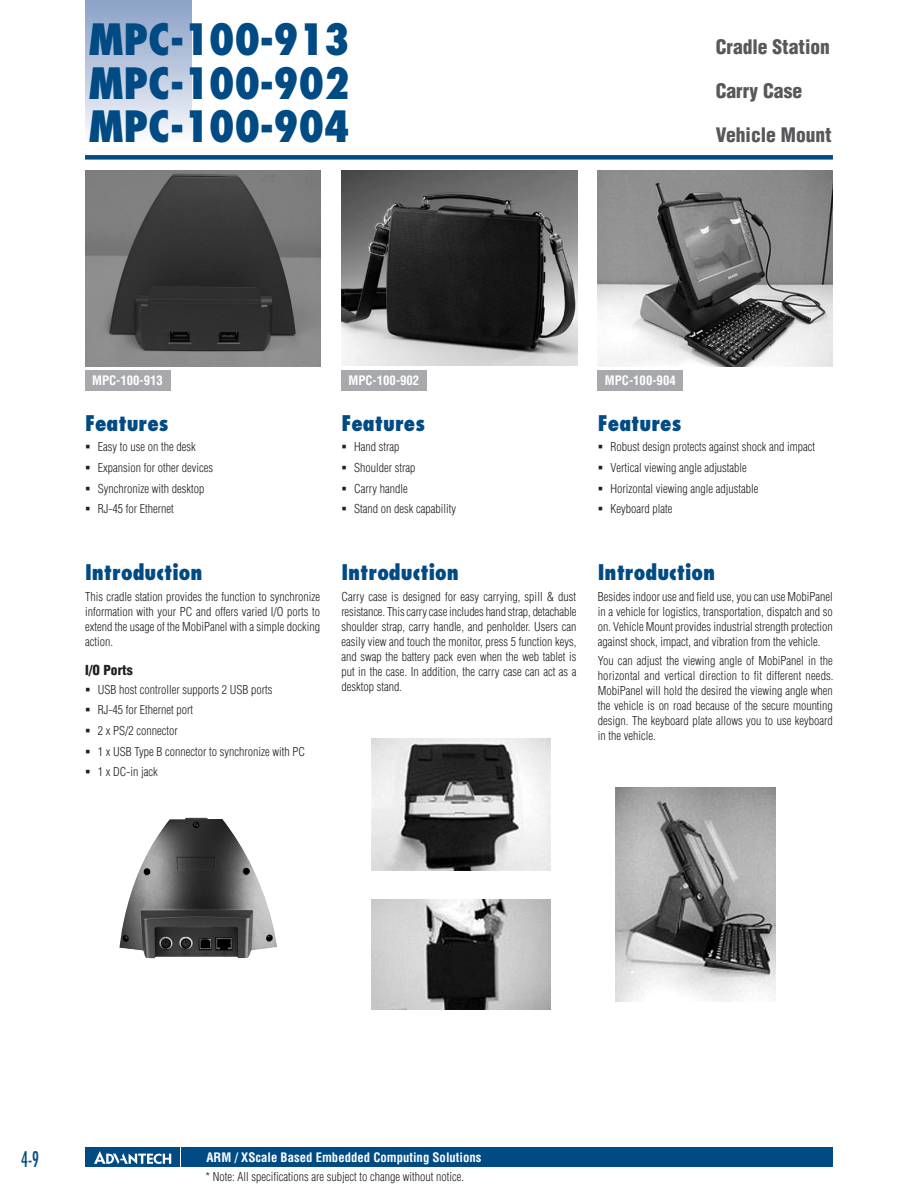
<style>
.page{position:relative;width:918px;height:1188px;background:#fff}
.page>*{position:absolute;margin:0;border:0;box-sizing:border-box;transform-origin:0 0}
.DS_Model_Name_3P{font:800 condensed 42px "Futura";color:#004b84}
.DS_Paragraph_Header{font:800 condensed 21px "Futura";color:#004b84}
.DS_Page_Number{font:condensed 21px "Futura";color:#004b84;scale:.8 1}
.DS_Headline-3P{font:900 condensed 19.5px "Helvetica";color:#57585a}
.DS_Paragraph_Subheader{font:900 condensed 13.5px "Helvetica";color:#231f20}
.DS_www{font:700 condensed 12.75px "Helvetica";color:#fff}
.DS_Footer{font:700 condensed 12.75px "Helvetica";color:#fff}
.DS_Body_Text{font:300 condensed 12px/15px "Helvetica";color:#231f20;text-align:justify}
.DS_Feature{font:300 condensed 12px "Helvetica";color:#231f20}
.DS_Table{font:300 condensed 12px "Helvetica";color:#231f20}
</style>
<div class="page">
<div style="left:182px;top:1147px;width:651px;height:20px;background:#004b84"></div>
<div style="left:85px;top:1147px;width:95px;height:20px;background:#004b84"></div>
<svg style="left:94px;top:1151px;width:77px;height:13px"></svg>
<div style="left:85px;top:155px;width:748px;height:5px;background:#004b84"></div>
<div style="left:85px;top:0;width:106px;height:143px;background:linear-gradient(to bottom,#879fc5,#fafafd)"></div>
<img style="left:85px;top:170px;width:235px;height:196px">
<img style="left:120px;top:818px;width:157px;height:140px">
<img style="left:341px;top:170px;width:237px;height:196px">
<img style="left:372px;top:739px;width:178px;height:131px">
<img style="left:372px;top:899px;width:178px;height:111px">
<img style="left:598px;top:170px;width:234px;height:196px">
<img style="left:616px;top:788px;width:159px;height:214px">
<div style="left:85px;top:370px;width:85px;height:21px;background:#a8a9ad"></div>
<div style="left:341px;top:370px;width:85px;height:21px;background:#a8a9ad"></div>
<div style="left:598px;top:370px;width:85px;height:21px;background:#a8a9ad"></div>
<p class="DS_Model_Name_3P" style="left:89px;top:12px;width:262px">MPC-100-913</p>
<p class="DS_Model_Name_3P" style="left:89px;top:56px;width:262px">MPC-100-902</p>
<p class="DS_Model_Name_3P" style="left:89px;top:99px;width:262px">MPC-100-904</p>
<p class="DS_Headline-3P" style="left:716px;top:34px;width:116px">Cradle Station</p>
<p class="DS_Headline-3P" style="left:716px;top:79px;width:88px">Carry Case</p>
<p class="DS_Headline-3P" style="left:716px;top:123px;width:118px">Vehicle Mount</p>
<p class="DS_Footer" style="left:92px;top:373px;width:72px">MPC-100-913</p>
<p class="DS_Footer" style="left:349px;top:373px;width:72px">MPC-100-902</p>
<p class="DS_Footer" style="left:605px;top:373px;width:72px">MPC-100-904</p>
<p class="DS_Paragraph_Header" style="left:85px;top:410px;width:85px">Features</p>
<p class="DS_Feature" style="left:85px;top:440px;width:112px">▪ Easy to use on the desk</p>
<p class="DS_Feature" style="left:85px;top:461px;width:130px">▪ Expansion for other devices</p>
<p class="DS_Feature" style="left:85px;top:481px;width:121px">▪ Synchronize with desktop</p>
<p class="DS_Feature" style="left:85px;top:502px;width:90px">▪ RJ-45 for Ethernet</p>
<p class="DS_Paragraph_Header" style="left:85px;top:558px;width:119px">Introduction</p>
<p class="DS_Body_Text" style="left:85px;top:589px;width:237px">This cradle station provides the function to synchronize information with your PC and offers varied I/O ports to extend the usage of the MobiPanel with a simple docking action.</p>
<p class="DS_Paragraph_Subheader" style="left:85px;top:662px;width:49px">I/O Ports</p>
<p class="DS_Feature" style="left:85px;top:683px;width:189px">▪ USB host controller supports 2 USB ports</p>
<p class="DS_Feature" style="left:85px;top:703px;width:110px">▪ RJ-45 for Ethernet port</p>
<p class="DS_Feature" style="left:85px;top:724px;width:94px">▪ 2 x PS/2 connector</p>
<p class="DS_Feature" style="left:85px;top:744px;width:222px">▪ 1 x USB Type B connector to synchronize with PC</p>
<p class="DS_Feature" style="left:85px;top:765px;width:74px">▪ 1 x DC-in jack</p>
<p class="DS_Paragraph_Header" style="left:341px;top:410px;width:85px">Features</p>
<p class="DS_Feature" style="left:341px;top:440px;width:60px">▪ Hand strap</p>
<p class="DS_Feature" style="left:341px;top:461px;width:76px">▪ Shoulder strap</p>
<p class="DS_Feature" style="left:341px;top:481px;width:68px">▪ Carry handle</p>
<p class="DS_Feature" style="left:341px;top:502px;width:116px">▪ Stand on desk capability</p>
<p class="DS_Paragraph_Header" style="left:341px;top:558px;width:119px">Introduction</p>
<p class="DS_Body_Text" style="left:341px;top:589px;width:237px">Carry case is designed for easy carrying, spill &amp; dust resistance. This carry case includes hand strap, detachable shoulder strap, carry handle, and penholder. Users can easily view and touch the monitor, press 5 function keys, and swap the battery pack even when the web tablet is put in the case. In addition, the carry case can act as a desktop stand.</p>
<p class="DS_Paragraph_Header" style="left:598px;top:410px;width:85px">Features</p>
<p class="DS_Feature" style="left:598px;top:440px;width:219px">▪ Robust design protects against shock and impact</p>
<p class="DS_Feature" style="left:598px;top:461px;width:151px">▪ Vertical viewing angle adjustable</p>
<p class="DS_Feature" style="left:598px;top:481px;width:162px">▪ Horizontal viewing angle adjustable</p>
<p class="DS_Feature" style="left:598px;top:502px;width:76px">▪ Keyboard plate</p>
<p class="DS_Paragraph_Header" style="left:598px;top:558px;width:119px">Introduction</p>
<p class="DS_Body_Text" style="left:598px;top:589px;width:237px">Besides indoor use and field use, you can use MobiPanel in a vehicle for logistics, transportation, dispatch and so on. Vehicle Mount provides industrial strength protection against shock, impact, and vibration from the vehicle.</p>
<p class="DS_Body_Text" style="left:598px;top:653px;width:237px">You can adjust the viewing angle of MobiPanel in the horizontal and vertical direction to fit different needs.<br>MobiPanel will hold the desired the viewing angle when the vehicle is on road because of the secure mounting design. The keyboard plate allows you to use keyboard in the vehicle.</p>
<p class="DS_Page_Number" style="left:21px;top:1146px;width:24px">4-9</p>
<p class="DS_www" style="left:207px;top:1150px;width:276px">ARM / XScale Based Embedded Computing Solutions</p>
<p class="DS_Table" style="left:206px;top:1169px;width:260px">* Note: All specifications are subject to change without notice.</p>
</div>
